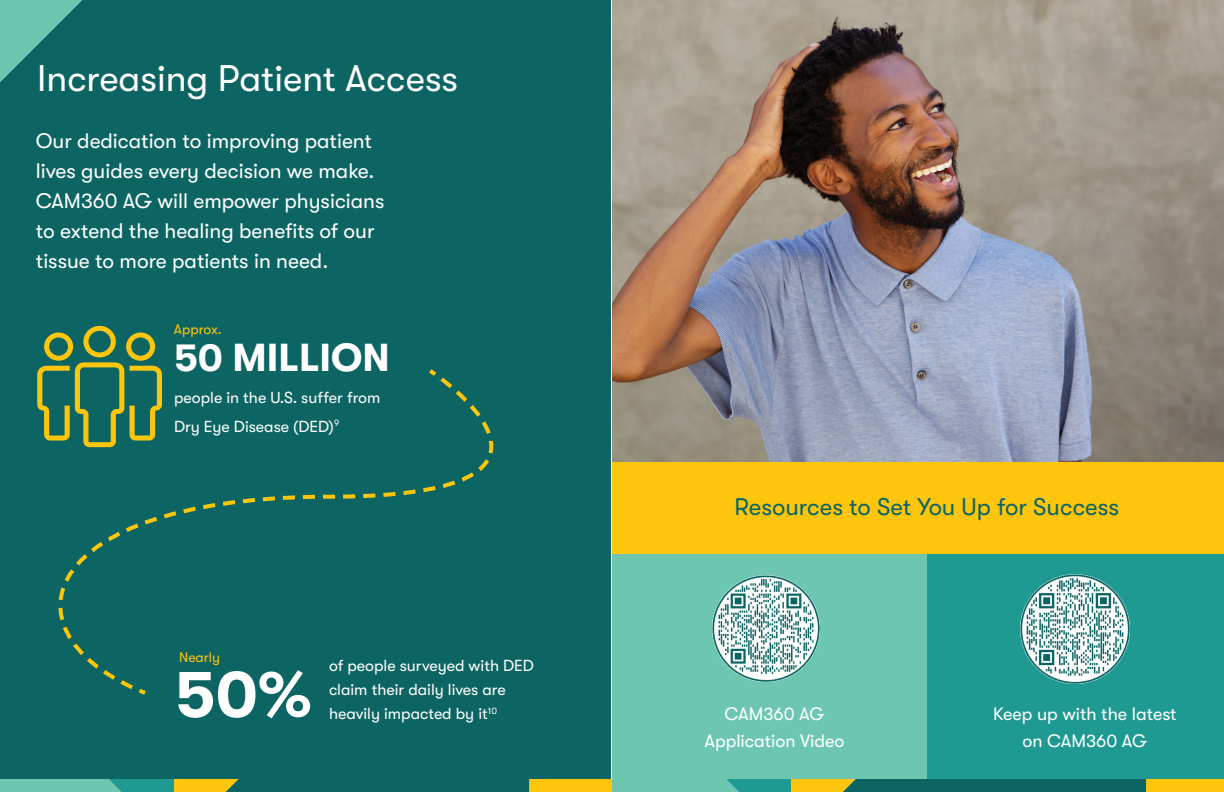
<style>
.page{position:relative;width:1224px;height:792px;background:#fff}
.page>*{position:absolute;margin:0;border:0;box-sizing:border-box;transform-origin:0 0}
.t1{font:700 66px "GT Walsheim";color:#fff}
.t2{font:700 39px "GT Walsheim";color:#fff}
.t3{font:37px "GT Walsheim";color:#fff}
.t4{font:24px "GT Walsheim";color:#0c6562}
.t5{font:21px/30px "GT Walsheim";color:#fff}
.t6{font:18px/27px "GT Walsheim";color:#fff;text-align:center}
.t7{font:16px/24px "GT Walsheim";color:#fff}
.t8{font:14px "GT Walsheim";color:#fec50d}
</style>
<div class="page">
<div style="left:0;top:0;width:610px;height:792px;background:#0c6562"></div>
<svg style="left:0;top:0;width:82px;height:82px"></svg>
<div style="left:612px;top:462px;width:612px;height:197px;background:#fec50d"></div>
<div style="left:927px;top:554px;width:297px;height:238px;background:#1f9a92"></div>
<div style="left:612px;top:554px;width:315px;height:238px;background:#6dc7b0"></div>
<img style="left:1020px;top:574px;width:109px;height:109px">
<img style="left:713px;top:576px;width:106px;height:106px">
<img style="left:612px;top:0;width:612px;height:462px">
<svg style="left:37px;top:326px;width:121px;height:121px"></svg>
<svg style="left:441px;top:377px;width:53px;height:111px"></svg>
<svg style="left:58px;top:525px;width:76px;height:164px"></svg>
<svg style="left:134px;top:367px;width:307px;height:328px"></svg>
<svg style="left:0;top:779px;width:1224px;height:13px"></svg>
<h3 class="t3" style="left:37px;top:58px;width:422px">Increasing Patient Access</h3>
<p class="t5" style="left:36px;top:126px;width:350px">Our dedication to improving patient lives guides every decision we make.<br>CAM360 AG will empower physicians to extend the healing benefits of our tissue to more patients in need.</p>
<p class="t8" style="left:174px;top:321px;width:49px">Approx.</p>
<h2 class="t2" style="left:174px;top:336px;width:217px">50 MILLION</h2>
<p class="t7" style="left:174px;top:384px;width:208px;line-height:28.5px">people in the U.S. suffer from<br>Dry Eye Disease (DED)<sup>9</sup></p>
<p class="t8" style="left:179px;top:649px;width:43px">Nearly</p>
<h1 class="t1" style="left:175px;top:657px;width:138px">50%</h1>
<p class="t7" style="left:329px;top:654px;width:206px">of people surveyed with DED claim their daily lives are heavily impacted by it<sup>10</sup></p>
<p class="t4" style="left:735px;top:493px;width:386px">Resources to Set You Up for Success</p>
<p class="t6" style="left:704px;top:700px;width:142px">CAM360 AG<br>Application Video</p>
<p class="t6" style="left:993px;top:700px;width:185px">Keep up with the latest on CAM360 AG</p>
</div>
